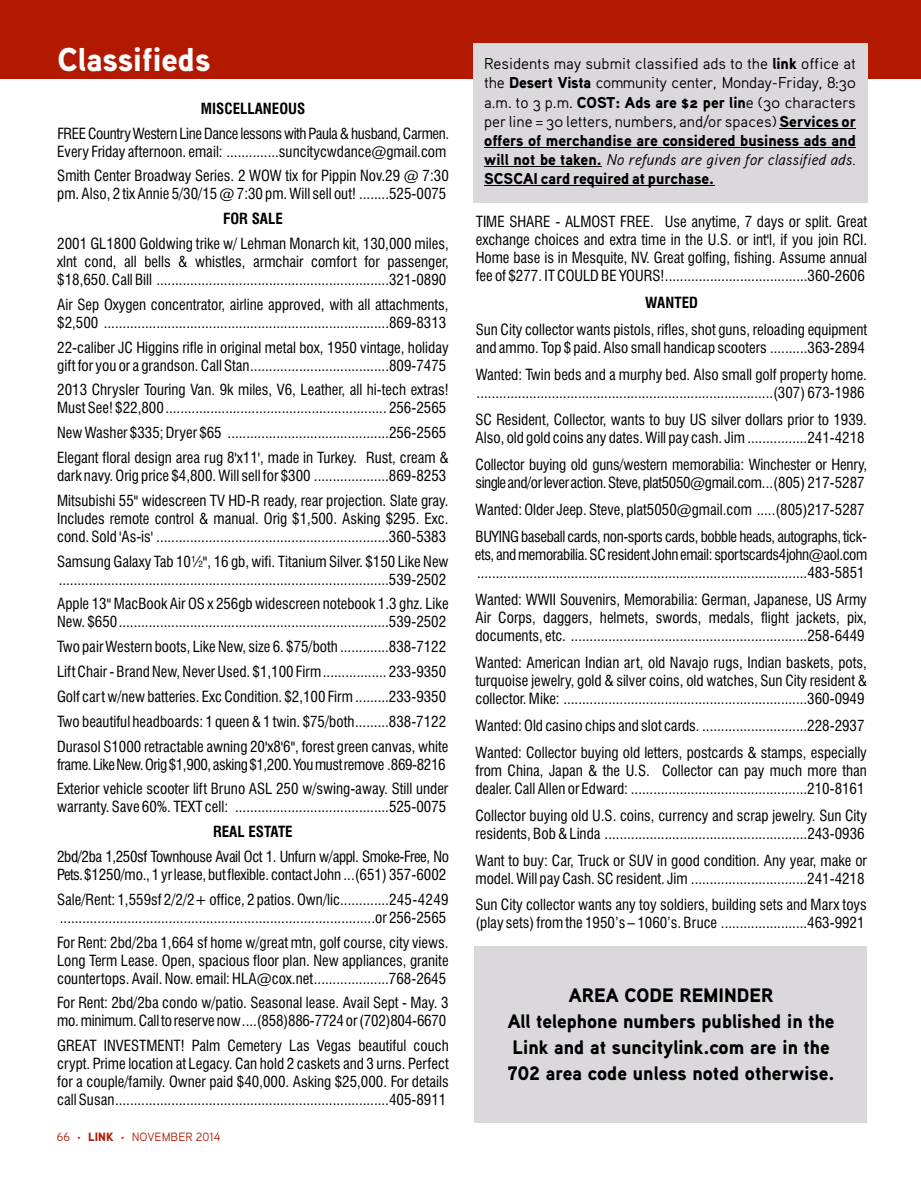
<style>
.page{position:relative;width:921px;height:1190px;background:#fff}
.page>*{position:absolute;margin:0;border:0;box-sizing:border-box;transform-origin:0 0}
.t1{font:900 33px "Aaux Pro";color:#fff}
.t2{font:900 19.5px/26.1px "Aaux Pro";color:#000;text-align:center}
.t3{font:15.75px/19.2px "Aaux Pro Regular OSF";color:#000;text-align:justify}
.t4{font:15.75px "Aaux Pro Black OSF";color:#000}
.t5{font:15.75px "Aaux Pro Regular Italic OSF";color:#000}
.t6{font:condensed 15px/18px "Swiss 721 BT";color:#000}
.t7{font:condensed 15px/18px "Swiss 721 BT";letter-spacing:-.025em;color:#000}
.t8{font:condensed 15px/18px "Swiss 721 BT";letter-spacing:-.02em;color:#000}
.t9{font:700 condensed 15px "Swiss 721 BT";color:#000}
.t10{font:12px "Aaux Pro Regular OSF";color:#b21900}
.s1{font-family:"Aaux Pro Black OSF"}
.s2{font-family:"Aaux Pro"}
</style>
<div class="page">
<div style="left:0;top:0;width:920px;height:78px;background:#b21900"></div>
<div style="left:472px;top:43px;width:395px;height:160px;background:#dad8db"></div>
<hr style="left:779px;top:128px;width:76px;height:1px;background:#000">
<hr style="left:484px;top:147px;width:371px;height:1px;background:#000">
<hr style="left:484px;top:166px;width:117px;height:1px;background:#000">
<hr style="left:484px;top:186px;width:53px;height:1px;background:#000">
<hr style="left:537px;top:186px;width:177px;height:1px;background:#000">
<div style="left:474px;top:946px;width:392px;height:177px;background:#dad8db"></div>
<h1 class="t1" style="left:57px;top:39px;width:154px">Classifieds</h1>
<p class="t3" style="left:484px;top:54px;width:373px">Residents may submit classified ads to the <span class="s1">link</span> office at the <span class="s1">Desert Vista</span> community center, Monday-Friday, 8:30 a.m. to 3 p.m. <span class="s1">COST: Ads are $2 per lin</span>e (30 characters per line = 30 letters, numbers, and/or spaces) <span class="s1">Services or</span></p>
<p class="t4" style="left:484px;top:130px;width:373px">offers of merchandise are considered business ads and</p>
<p class="t5" style="left:484px;top:149px;width:373px"><span class="s1">will not be taken.</span> No refunds are given for classified ads.</p>
<p class="t4" style="left:484px;top:169px;width:231px">SCSCAI card required at purchase.</p>
<p class="t9" style="left:201px;top:102px;width:106px">MISCELLANEOUS</p>
<p class="t8" style="left:57px;top:126px;width:393px">FREE Country Western Line Dance lessons with Paula &amp; husband, Carmen.<br>Every Friday afternoon. email: ..............suncitycwdance@gmail.com</p>
<p class="t6" style="left:57px;top:168px;width:393px">Smith Center Broadway Series. 2 WOW tix for Pippin Nov.29 @ 7:30 pm. Also, 2 tix Annie 5/30/15 @ 7:30 pm. Will sell out! ........525-0075</p>
<p class="t9" style="left:223px;top:213px;width:61px">FOR SALE</p>
<p class="t6" style="left:57px;top:236px;width:393px;text-align:justify">2001 GL1800 Goldwing trike w/ Lehman Monarch kit, 130,000 miles, xlnt cond, all bells &amp; whistles, armchair comfort for passenger, $18,650. Call Bill ..............................................................321-0890</p>
<p class="t6" style="left:57px;top:297px;width:393px">Air Sep Oxygen concentrator, airline approved, with all attachments, $2,500 ............................................................................869-8313</p>
<p class="t6" style="left:57px;top:340px;width:393px">22-caliber JC Higgins rifle in original metal box, 1950 vintage, holiday gift for you or a grandson. Call Stan.....................................809-7475</p>
<p class="t6" style="left:57px;top:382px;width:393px">2013 Chrysler Touring Van. 9k miles, V6, Leather, all hi-tech extras!<br>Must See! $22,800........................................................... 256-2565</p>
<p class="t6" style="left:57px;top:422px;width:393px;line-height:24.8px">New Washer $335; Dryer $65 ...........................................256-2565<br>Elegant floral design area rug 8'x11', made in Turkey. Rust, cream &amp;</p>
<p class="t6" style="left:57px;top:465px;width:393px;line-height:24.8px">dark navy. Orig price $4,800. Will sell for $300 ....................869-8253<br>Mitsubishi 55" widescreen TV HD-R ready, rear projection. Slate gray.</p>
<p class="t6" style="left:57px;top:511px;width:393px">Includes remote control &amp; manual. Orig $1,500. Asking $295. Exc. cond. Sold 'As-is' ..............................................................360-5383</p>
<p class="t6" style="left:57px;top:554px;width:393px">Samsung Galaxy Tab 10½", 16 gb, wifi. Titanium Silver. $150 Like New ........................................................................................539-2502</p>
<p class="t6" style="left:57px;top:596px;width:393px">Apple 13" MacBook Air OS x 256gb widescreen notebook 1.3 ghz. Like<br>New. $650........................................................................539-2502</p>
<p class="t6" style="left:57px;top:636px;width:393px;line-height:24.8px">Two pair Western boots, Like New, size 6. $75/both .............838-7122<br>Lift Chair - Brand New, Never Used. $1,100 Firm................. 233-9350<br>Golf cart w/new batteries. Exc Condition. $2,100 Firm .........233-9350<br>Two beautiful headboards: 1 queen &amp; 1 twin. $75/both.........838-7122<br>Durasol S1000 retractable awning 20'x8'6", forest green canvas, white</p>
<p class="t6" style="left:57px;top:753px;width:393px;line-height:24.8px">frame. Like New. Orig $1,900, asking $1,200. You must remove .869-8216<br>Exterior vehicle scooter lift Bruno ASL 250 w/swing-away. Still under</p>
<p class="t6" style="left:57px;top:799px;width:390px">warranty. Save 60%. TEXT cell: .........................................525-0075</p>
<p class="t9" style="left:213px;top:826px;width:81px">REAL ESTATE</p>
<p class="t7" style="left:57px;top:849px;width:393px">2bd/2ba 1,250sf Townhouse Avail Oct 1. Unfurn w/appl. Smoke-Free, No<br>Pets. $1250/mo., 1 yr lease, but flexible. contact John ...(651) 357-6002</p>
<p class="t6" style="left:57px;top:892px;width:393px">Sale/Rent: 1,559sf 2/2/2+ office, 2 patios. Own/lic.............245-4249 ....................................................................................or 256-2565</p>
<p class="t6" style="left:57px;top:934px;width:393px;text-align:justify">For Rent: 2bd/2ba 1,664 sf home w/great mtn, golf course, city views.<br>Long Term Lease. Open, spacious floor plan. New appliances, granite countertops. Avail. Now. email: HLA@cox.net....................768-2645</p>
<p class="t6" style="left:57px;top:995px;width:393px">For Rent: 2bd/2ba condo w/patio. Seasonal lease. Avail Sept - May. 3 mo. minimum. Call to reserve now....(858)886-7724 or (702)804-6670</p>
<p class="t6" style="left:57px;top:1038px;width:393px;text-align:justify">GREAT INVESTMENT! Palm Cemetery Las Vegas beautiful couch crypt. Prime location at Legacy. Can hold 2 caskets and 3 urns. Perfect for a couple/family. Owner paid $40,000. Asking $25,000. For details call Susan.........................................................................405-8911</p>
<p class="t6" style="left:475px;top:214px;width:393px;text-align:justify">TIME SHARE - ALMOST FREE. Use anytime, 7 days or split. Great exchange choices and extra time in the U.S. or int'l, if you join RCI.<br>Home base is in Mesquite, NV. Great golfing, fishing. Assume annual fee of $277. IT COULD BE YOURS!......................................360-2606</p>
<p class="t9" style="left:644px;top:297px;width:54px">WANTED</p>
<p class="t6" style="left:475px;top:322px;width:393px">Sun City collector wants pistols, rifles, shot guns, reloading equipment and ammo. Top $ paid. Also small handicap scooters ..........363-2894</p>
<p class="t6" style="left:475px;top:367px;width:393px">Wanted: Twin beds and a murphy bed. Also small golf property home. ...............................................................................(307) 673-1986</p>
<p class="t6" style="left:475px;top:412px;width:393px">SC Resident, Collector, wants to buy US silver dollars prior to 1939.<br>Also, old gold coins any dates. Will pay cash. Jim ................241-4218</p>
<p class="t6" style="left:475px;top:457px;width:393px">Collector buying old guns/western memorabilia: Winchester or Henry, single and/or lever action. Steve, plat5050@gmail.com...(805) 217-5287</p>
<p class="t7" style="left:475px;top:497px;width:393px;line-height:27px">Wanted: Older Jeep. Steve, plat5050@gmail.com .....(805)217-5287<br>BUYING baseball cards, non-sports cards, bobble heads, autographs, tick-</p>
<p class="t7" style="left:474px;top:547px;width:394px">ets, and memorabilia. SC resident John email: sportscards4john@aol.com ........................................................................................483-5851</p>
<p class="t6" style="left:475px;top:592px;width:393px;text-align:justify">Wanted: WWII Souvenirs, Memorabilia: German, Japanese, US Army Air Corps, daggers, helmets, swords, medals, flight jackets, pix, documents, etc. ...............................................................258-6449</p>
<p class="t6" style="left:475px;top:655px;width:393px;text-align:justify">Wanted: American Indian art, old Navajo rugs, Indian baskets, pots, turquoise jewelry, gold &amp; silver coins, old watches, Sun City resident &amp; collector. Mike: .................................................................360-0949</p>
<p class="t6" style="left:475px;top:713px;width:393px;line-height:27px">Wanted: Old casino chips and slot cards. ............................228-2937<br>Wanted: Collector buying old letters, postcards &amp; stamps, especially</p>
<p class="t6" style="left:475px;top:763px;width:393px">from China, Japan &amp; the U.S. Collector can pay much more than dealer. Call Allen or Edward: ...............................................210-8161</p>
<p class="t6" style="left:475px;top:807px;width:393px">Collector buying old U.S. coins, currency and scrap jewelry. Sun City residents, Bob &amp; Linda ......................................................243-0936</p>
<p class="t6" style="left:475px;top:852px;width:393px">Want to buy: Car, Truck or SUV in good condition. Any year, make or model. Will pay Cash. SC resident. Jim ...............................241-4218</p>
<p class="t6" style="left:475px;top:897px;width:393px">Sun City collector wants any toy soldiers, building sets and Marx toys (play sets) from the 1950’s – 1060’s. Bruce .......................463-9921</p>
<h2 class="t2" style="left:507px;top:982px;width:328px">AREA CODE REMINDER<br>All telephone numbers published in the Link and at suncitylink.com are in the 702 area code unless noted otherwise.</h2>
<p class="t10" style="left:57px;top:1129px;width:165px"><span class="s2">66</span> <span class="s1">· LINK ·</span> NOVEMBER <span class="s2">2014</span></p>
</div>
